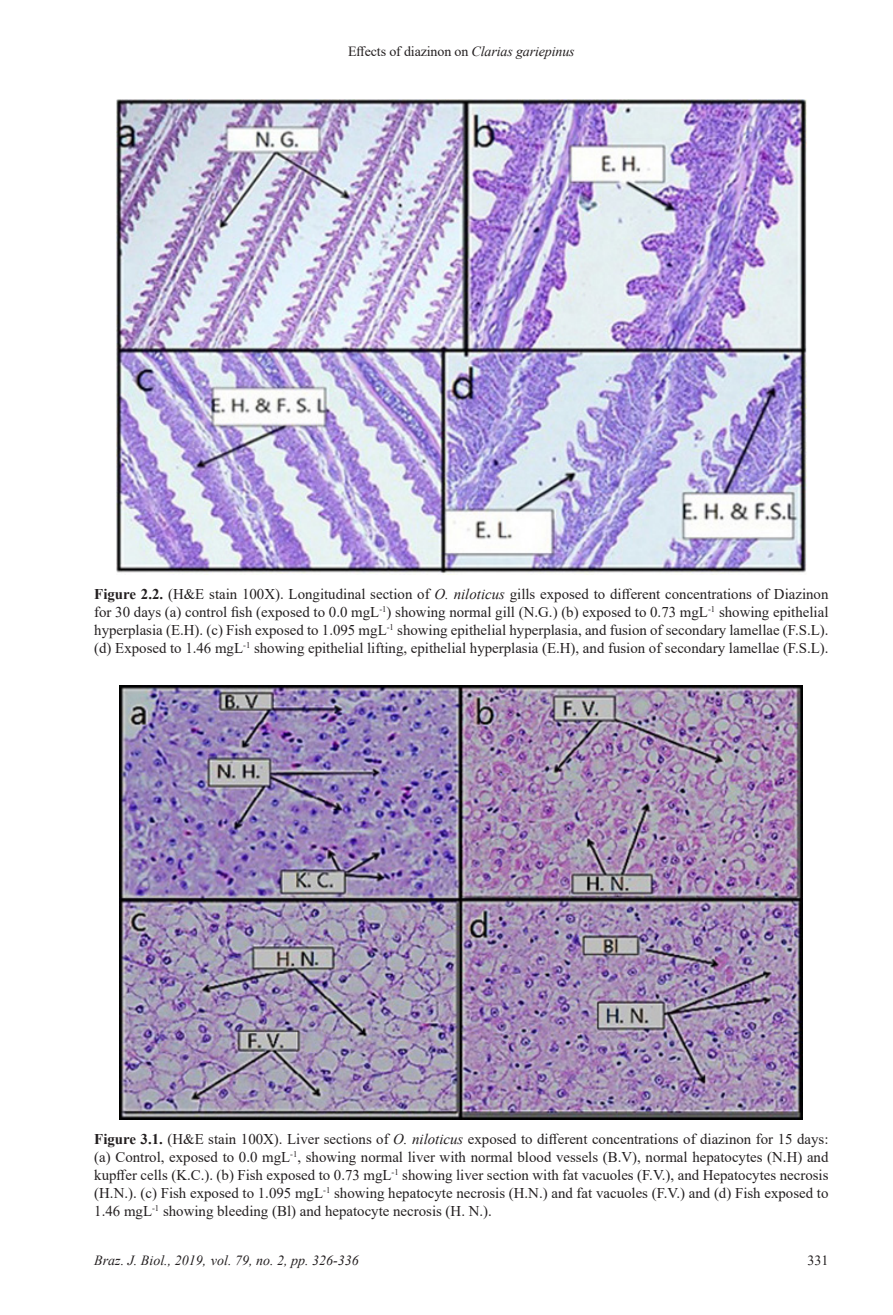
<style>
.page{position:relative;width:893px;height:1315px;background:#fff}
.page>*{position:absolute;margin:0;border:0;box-sizing:border-box;transform-origin:0 0}
.FigureCaption{font:14.88px/17.8px "Times New Roman";color:#231f20;text-align:justify}
.t1{font:italic 14px "Times New Roman";color:#231f20}
.t2{font:14px "Times New Roman";letter-spacing:-.01em;color:#231f20}
.s1{font-style:italic}
.s2{font-weight:700}
</style>
<div class="page">
<img style="left:116px;top:99px;width:690px;height:475px">
<img style="left:120px;top:685px;width:683px;height:434px">
<p class="t2" style="left:348px;top:42px;width:228px">Effects of diazinon on <span class="s1">Clarias gariepinus</span></p>
<p class="FigureCaption" style="left:94px;top:585px;width:736px"><span class="s2">Figure 2.2.</span> (H&amp;E stain 100X). Longitudinal section of <span class="s1">O. niloticus</span> gills exposed to different concentrations of Diazinon for 30 days (a) control fish (exposed to 0.0 mgL<sup>-1</sup>) showing normal gill (N.G.) (b) exposed to 0.73 mgL<sup>-1</sup> showing epithelial hyperplasia (E.H). (c) Fish exposed to 1.095 mgL<sup>-1</sup> showing epithelial hyperplasia, and fusion of secondary lamellae (F.S.L). (d) Exposed to 1.46 mgL<sup>-1</sup> showing epithelial lifting, epithelial hyperplasia (E.H), and fusion of secondary lamellae (F.S.L).</p>
<p class="FigureCaption" style="left:94px;top:1130px;width:736px"><span class="s2">Figure 3.1.</span> (H&amp;E stain 100X). Liver sections of <span class="s1">O. niloticus</span> exposed to different concentrations of diazinon for 15 days: (a) Control, exposed to 0.0 mgL<sup>-1</sup>, showing normal liver with normal blood vessels (B.V), normal hepatocytes (N.H) and kupffer cells (K.C.). (b) Fish exposed to 0.73 mgL<sup>-1</sup> showing liver section with fat vacuoles (F.V.), and Hepatocytes necrosis (H.N.). (c) Fish exposed to 1.095 mgL<sup>-1</sup> showing hepatocyte necrosis (H.N.) and fat vacuoles (F.V.) and (d) Fish exposed to 1.46 mgL<sup>-1</sup> showing bleeding (Bl) and hepatocyte necrosis (H. N.).</p>
<p class="t1" style="left:94px;top:1250px;width:266px">Braz. J. Biol., 2019, vol. 79, no. 2, pp. 326-336</p>
</div>
